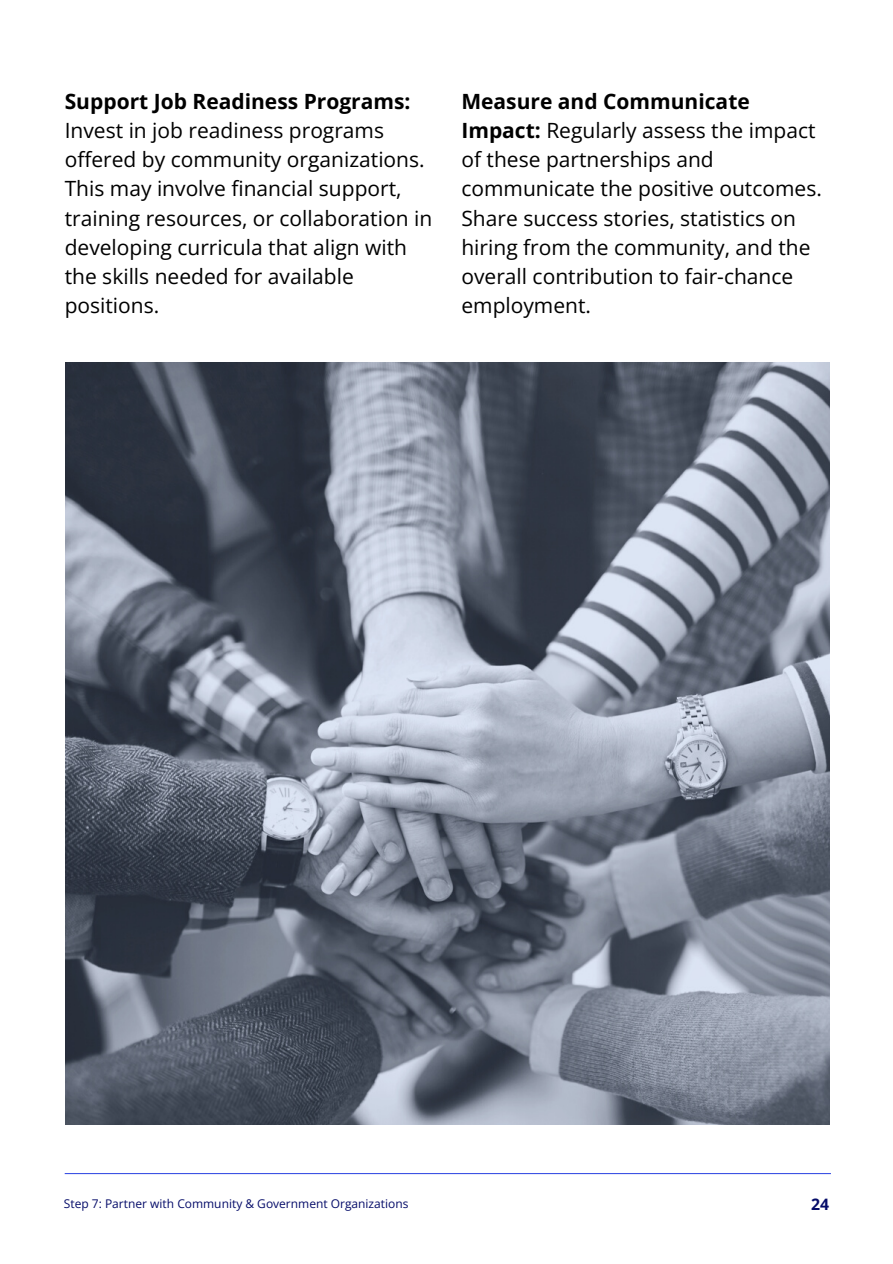
<style>
.page{position:relative;width:893px;height:1264px;background:#fff}
.page>*{position:absolute;margin:0;border:0;box-sizing:border-box;transform-origin:0 0}
.t1{font:21px/29.2px "Open Sans";color:#000}
.t2{font:700 21px "Open Sans";color:#000}
.t3{font:700 15.75px "Open Sans";color:#050c69}
.t4{font:12px "Open Sans";color:#050c69}
.s1{font-weight:700}
</style>
<div class="page">
<hr style="left:65px;top:1172px;width:765px;height:2px;background:#3d53e4">
<img style="left:65px;top:362px;width:764px;height:762px">
<p class="t2" style="left:65px;top:86px;width:347px">Support Job Readiness Programs:</p>
<p class="t1" style="left:65px;top:115px;width:369px">Invest in job readiness programs offered by community organizations.<br>This may involve financial support, training resources, or collaboration in developing curricula that align with the skills needed for available positions.</p>
<p class="t1" style="left:461px;top:86px;width:362px"><span class="s1">Measure and Communicate<br>Impact:</span> Regularly assess the impact of these partnerships and communicate the positive outcomes.<br>Share success stories, statistics on hiring from the community, and the overall contribution to fair-chance employment.</p>
<p class="t4" style="left:64px;top:1195px;width:346px">Step 7: Partner with Community &amp; Government Organizations</p>
<p class="t3" style="left:811px;top:1192px;width:19px">24</p>
</div>
